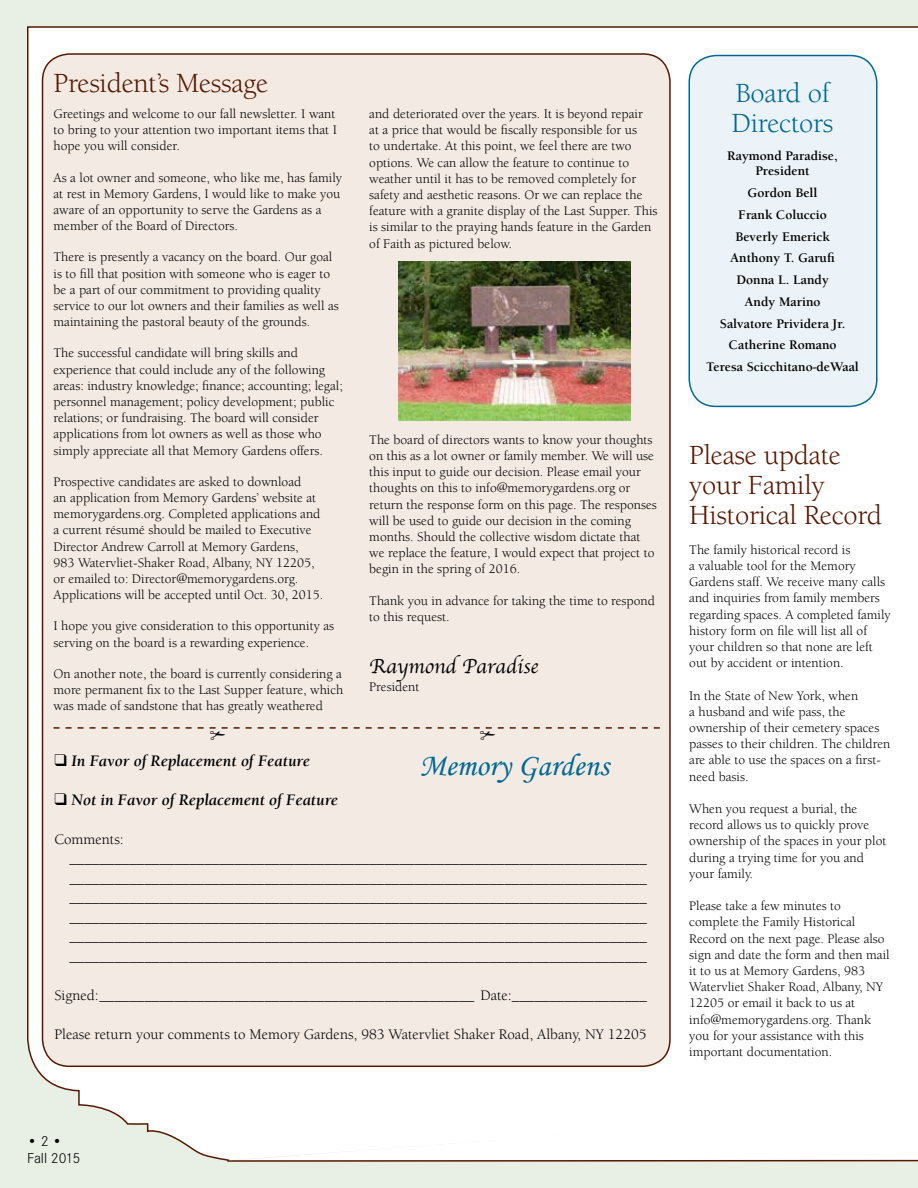
<style>
.page{position:relative;width:918px;height:1188px;background:#e3ecde}
.page>*{position:absolute;margin:0;border:0;box-sizing:border-box;transform-origin:0 0}
.t1{font:31.5px "Monotype Corsiva";color:#006892}
.t2{font:28.5px/30px "Berkeley";letter-spacing:-.01em;color:#551900}
.t3{font:28.5px/30px "Berkeley";letter-spacing:-.01em;color:#006892}
.t4{font:21px "Apple Chancery";color:#000}
.t5{font:italic 700 16.5px "Berkeley";color:#000}
.t6{font:15px/19.5px "Berkeley";color:#000}
.t7{font:300 15px/16.5px "Corporate S";letter-spacing:-.005em;color:#000}
.t8{font:13.5px/16.2px "Berkeley";color:#000}
.t9{font:700 13.5px/21.8px "Berkeley";color:#000;text-align:center}
</style>
<div class="page">
<div style="left:27px;top:26px;width:891px;height:1136px;background:#fff"></div>
<div style="left:43px;top:54px;width:627px;height:1012px;background:#f3eae3;border-radius:27px"></div>
<div style="left:689px;top:56px;width:188px;height:350px;background:#ebf3f8;border-radius:27px"></div>
<div style="left:688px;top:55px;width:190px;height:352px;border:2px solid #006892;border-radius:27px"></div>
<img style="left:399px;top:262px;width:231px;height:159px">
<svg style="left:54px;top:727px;width:606px;height:2px"></svg>
<h2 class="t2" style="left:54px;top:69px;width:216px">President’s Message</h2>
<p class="t8" style="left:54px;top:106px;width:285px;text-align:justify">Greetings and welcome to our fall newsletter. I want to bring to your attention two important items that I hope you will consider.</p>
<p class="t8" style="left:54px;top:170px;width:290px">As a lot owner and someone, who like me, has family at rest in Memory Gardens, I would like to make you aware of an opportunity to serve the Gardens as a member of the Board of Directors.</p>
<p class="t8" style="left:54px;top:249px;width:287px">There is presently a vacancy on the board. Our goal is to fill that position with someone who is eager to be a part of our commitment to providing quality service to our lot owners and their families as well as maintaining the pastoral beauty of the grounds.</p>
<p class="t8" style="left:54px;top:345px;width:291px">The successful candidate will bring skills and experience that could include any of the following areas: industry knowledge; finance; accounting; legal; personnel management; policy development; public relations; or fundraising. The board will consider applications from lot owners as well as those who simply appreciate all that Memory Gardens offers.</p>
<p class="t8" style="left:54px;top:474px;width:271px">Prospective candidates are asked to download<br>an application from Memory Gardens’ website at memorygardens.org. Completed applications and a current résumé should be mailed to Executive Director Andrew Carroll at Memory Gardens,<br>983 Watervliet-Shaker Road, Albany, NY 12205, or emailed to: Director@memorygardens.org.<br>Applications will be accepted until Oct. 30, 2015.</p>
<p class="t8" style="left:54px;top:618px;width:282px">I hope you give consideration to this opportunity as serving on the board is a rewarding experience.</p>
<p class="t8" style="left:54px;top:666px;width:291px;text-align:justify">On another note, the board is currently considering a more permanent fix to the Last Supper feature, which was made of sandstone that has greatly weathered</p>
<p class="t8" style="left:369px;top:106px;width:290px">and deteriorated over the years. It is beyond repair<br>at a price that would be fiscally responsible for us<br>to undertake. At this point, we feel there are two options. We can allow the feature to continue to weather until it has to be removed completely for safety and aesthetic reasons. Or we can replace the feature with a granite display of the Last Supper. This is similar to the praying hands feature in the Garden of Faith as pictured below.</p>
<p class="t8" style="left:369px;top:432px;width:289px">The board of directors wants to know your thoughts on this as a lot owner or family member. We will use this input to guide our decision. Please email your thoughts on this to info@memorygardens.org or return the response form on this page. The responses will be used to guide our decision in the coming months. Should the collective wisdom dictate that we replace the feature, I would expect that project to begin in the spring of 2016.</p>
<p class="t8" style="left:369px;top:593px;width:287px">Thank you in advance for taking the time to respond to this request.</p>
<h3 class="t4" style="left:369px;top:650px;width:171px">Raymond Paradise</h3>
<p class="t8" style="left:369px;top:679px;width:52px">President</p>
<h1 class="t1" style="left:419px;top:746px;width:191px">Memory Gardens</h1>
<p class="t5" style="left:54px;top:752px;width:257px">❑ In Favor of Replacement of Feature</p>
<p class="t5" style="left:54px;top:791px;width:285px">❑ Not in Favor of Replacement of Feature</p>
<p class="t6" style="left:69px;top:829px;width:579px;text-indent:-15px">Comments: _____________________________________________________________________________ _____________________________________________________________________________ _____________________________________________________________________________ _____________________________________________________________________________ _____________________________________________________________________________ _____________________________________________________________________________</p>
<p class="t6" style="left:54px;top:985px;width:594px">Signed:__________________________________________________ Date:__________________</p>
<p class="t6" style="left:54px;top:1024px;width:594px">Please return your comments to Memory Gardens, 983 Watervliet Shaker Road, Albany, NY 12205</p>
<p class="t7" style="left:27px;top:1133px;width:55px">• 2 •<br>Fall 2015</p>
<h2 class="t3" style="left:732px;top:79px;width:103px">Board of<br>Directors</h2>
<p class="t9" style="left:727px;top:149px;width:112px;line-height:15px">Raymond Paradise,<br>President</p>
<p class="t9" style="left:706px;top:182px;width:154px">Gordon Bell<br>Frank Coluccio<br>Beverly Emerick<br>Anthony T. Garufi<br>Donna L. Landy<br>Andy Marino<br>Salvatore Prividera Jr.<br>Catherine Romano<br>Teresa Scicchitano-deWaal</p>
<h2 class="t2" style="left:689px;top:441px;width:194px">Please update your Family<br>Historical Record</h2>
<p class="t8" style="left:689px;top:542px;width:203px">The family historical record is<br>a valuable tool for the Memory Gardens staff. We receive many calls and inquiries from family members regarding spaces. A completed family history form on file will list all of your children so that none are left out by accident or intention.</p>
<p class="t8" style="left:689px;top:688px;width:203px">In the State of New York, when<br>a husband and wife pass, the ownership of their cemetery spaces passes to their children. The children are able to use the spaces on a first&shy;need basis.</p>
<p class="t8" style="left:689px;top:801px;width:199px">When you request a burial, the record allows us to quickly prove ownership of the spaces in your plot during a trying time for you and your family.</p>
<p class="t8" style="left:689px;top:898px;width:202px">Please take a few minutes to complete the Family Historical<br>Record on the next page. Please also sign and date the form and then mail it to us at Memory Gardens, 983<br>Watervliet Shaker Road, Albany, NY<br>12205 or email it back to us at info@memorygardens.org. Thank you for your assistance with this important documentation.</p>
</div>
